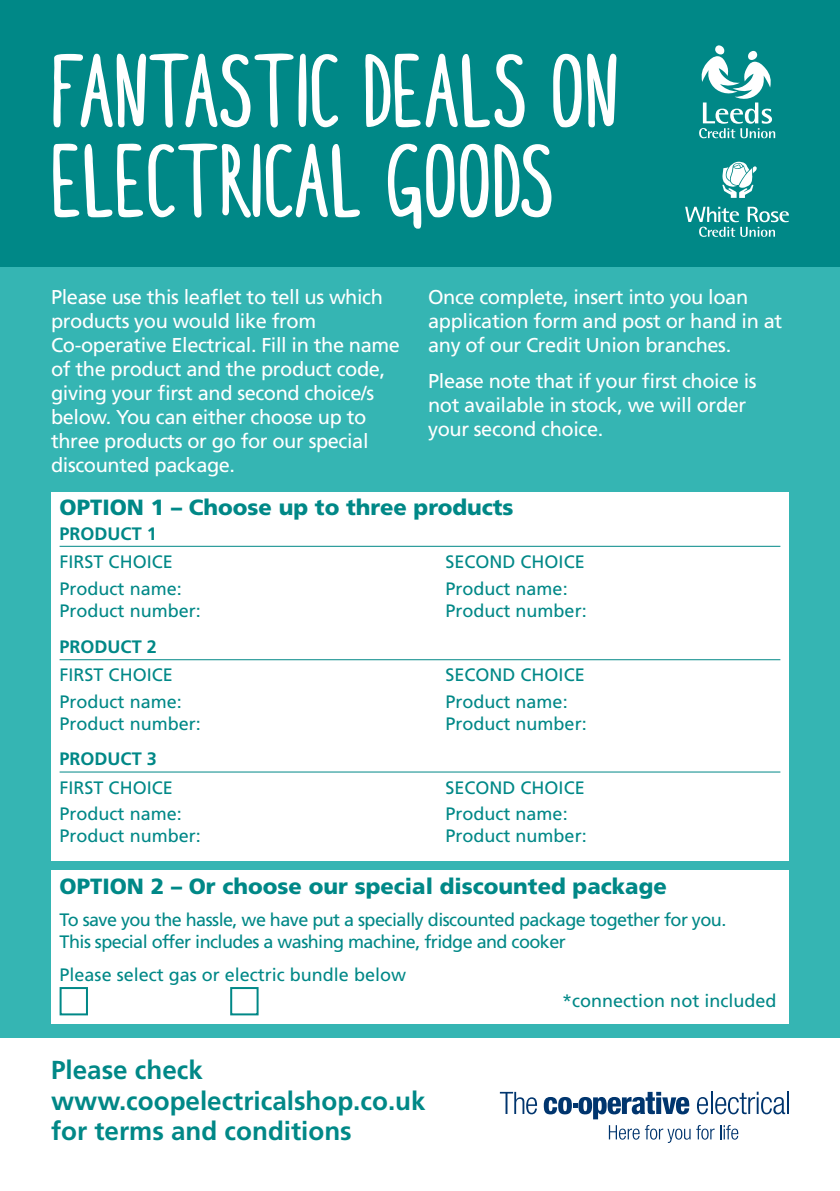
<style>
.page{position:relative;width:840px;height:1191px;background:#fff}
.page>*{position:absolute;margin:0;border:0;box-sizing:border-box;transform-origin:0 0}
.t1{font:98px/90px "Itchy Handwriting";letter-spacing:-.005em;color:#fff;scale:1.17 1}
.t2{font:700 26px/30px "Frutiger";color:#008887}
.t3{font:900 22px "Frutiger";color:#008887}
.t4{font:20px/24px "Frutiger";letter-spacing:-.02em;color:#fff}
.t5{font:18px/26.8px "Frutiger";color:#008887}
.t6{font:18px/22px "Frutiger";letter-spacing:-.03em;color:#008887}
.t7{font:700 18px "Frutiger";color:#008887}
</style>
<div class="page">
<div style="left:0;top:0;width:839px;height:1037px;background:#35b5b3"></div>
<div style="left:51px;top:492px;width:737px;height:368px;background:#fff"></div>
<div style="left:51px;top:870px;width:737px;height:153px;background:#fff"></div>
<svg style="left:499px;top:1091px;width:37px;height:23px"></svg>
<svg style="left:543px;top:1091px;width:146px;height:28px"></svg>
<svg style="left:697px;top:1097px;width:10px;height:17px"></svg>
<hr style="left:710px;top:1091px;width:2px;height:23px;background:#00356e">
<svg style="left:715px;top:1091px;width:69px;height:23px"></svg>
<hr style="left:786px;top:1091px;width:2px;height:23px;background:#00356e">
<svg style="left:608px;top:1125px;width:82px;height:18px"></svg>
<svg style="left:696px;top:1125px;width:18px;height:14px"></svg>
<svg style="left:720px;top:1125px;width:17px;height:14px"></svg>
<div style="left:0;top:0;width:839px;height:266px;background:#008887"></div>
<svg style="left:53px;top:53px;width:285px;height:75px"></svg>
<svg style="left:365px;top:53px;width:160px;height:75px"></svg>
<svg style="left:553px;top:53px;width:64px;height:75px"></svg>
<svg style="left:53px;top:143px;width:307px;height:75px"></svg>
<svg style="left:387px;top:143px;width:165px;height:86px"></svg>
<hr style="left:60px;top:659px;width:720px;height:1px;background:#008887">
<hr style="left:60px;top:546px;width:720px;height:1px;background:#008887">
<hr style="left:60px;top:771px;width:720px;height:1px;background:#008887">
<div style="left:60px;top:987px;width:28px;height:28px;border:2px solid #008887"></div>
<div style="left:230px;top:987px;width:28px;height:28px;border:2px solid #008887"></div>
<svg style="left:699px;top:45px;width:75px;height:93px"></svg>
<svg style="left:722px;top:161px;width:35px;height:37px"></svg>
<svg style="left:685px;top:207px;width:103px;height:30px"></svg>
<h1 class="t1" style="left:51px;top:49px;width:487px">FANTASTIC DEALS ON<br>ELECTRICAL GOODS</h1>
<p class="t4" style="left:51px;top:285px;width:350px">Please use this leaflet to tell us which products you would like from Co-operative Electrical. Fill in the name of the product and the product code, giving your first and second choice/s below. You can either choose up to three products or go for our special discounted package.</p>
<p class="t4" style="left:428px;top:285px;width:355px">Once complete, insert into you loan application form and post or hand in at any of our Credit Union branches.</p>
<p class="t4" style="left:428px;top:369px;width:330px">Please note that if your first choice is not available in stock, we will order your second choice.</p>
<p class="t3" style="left:60px;top:494px;width:455px">OPTION 1 – Choose up to three products</p>
<p class="t7" style="left:60px;top:522px;width:99px">PRODUCT 1</p>
<p class="t5" style="left:60px;top:548px;width:124px">FIRST CHOICE<br>Product name:</p>
<p class="t5" style="left:60px;top:597px;width:143px">Product number:</p>
<p class="t7" style="left:60px;top:636px;width:99px">PRODUCT 2</p>
<p class="t5" style="left:60px;top:661px;width:124px">FIRST CHOICE<br>Product name:</p>
<p class="t5" style="left:60px;top:710px;width:143px">Product number:</p>
<p class="t7" style="left:60px;top:748px;width:99px">PRODUCT 3</p>
<p class="t5" style="left:60px;top:774px;width:124px">FIRST CHOICE<br>Product name:</p>
<p class="t5" style="left:60px;top:822px;width:143px">Product number:</p>
<p class="t5" style="left:445px;top:548px;width:141px">SECOND CHOICE<br>Product name:</p>
<p class="t5" style="left:445px;top:597px;width:143px">Product number:</p>
<p class="t5" style="left:445px;top:661px;width:141px">SECOND CHOICE<br>Product name:</p>
<p class="t5" style="left:445px;top:710px;width:143px">Product number:</p>
<p class="t5" style="left:445px;top:774px;width:141px">SECOND CHOICE<br>Product name:</p>
<p class="t5" style="left:445px;top:822px;width:143px">Product number:</p>
<p class="t3" style="left:60px;top:872px;width:608px">OPTION 2 – Or choose our special discounted package</p>
<p class="t6" style="left:60px;top:909px;width:668px">To save you the hassle, we have put a specially discounted package together for you.<br>This special offer includes a washing machine, fridge and cooker</p>
<p class="t5" style="left:60px;top:961px;width:348px">Please select gas or electric bundle below</p>
<p class="t5" style="left:562px;top:987px;width:216px">*connection not included</p>
<h2 class="t2" style="left:51px;top:1055px;width:376px">Please check www.coopelectricalshop.co.uk for terms and conditions</h2>
</div>
